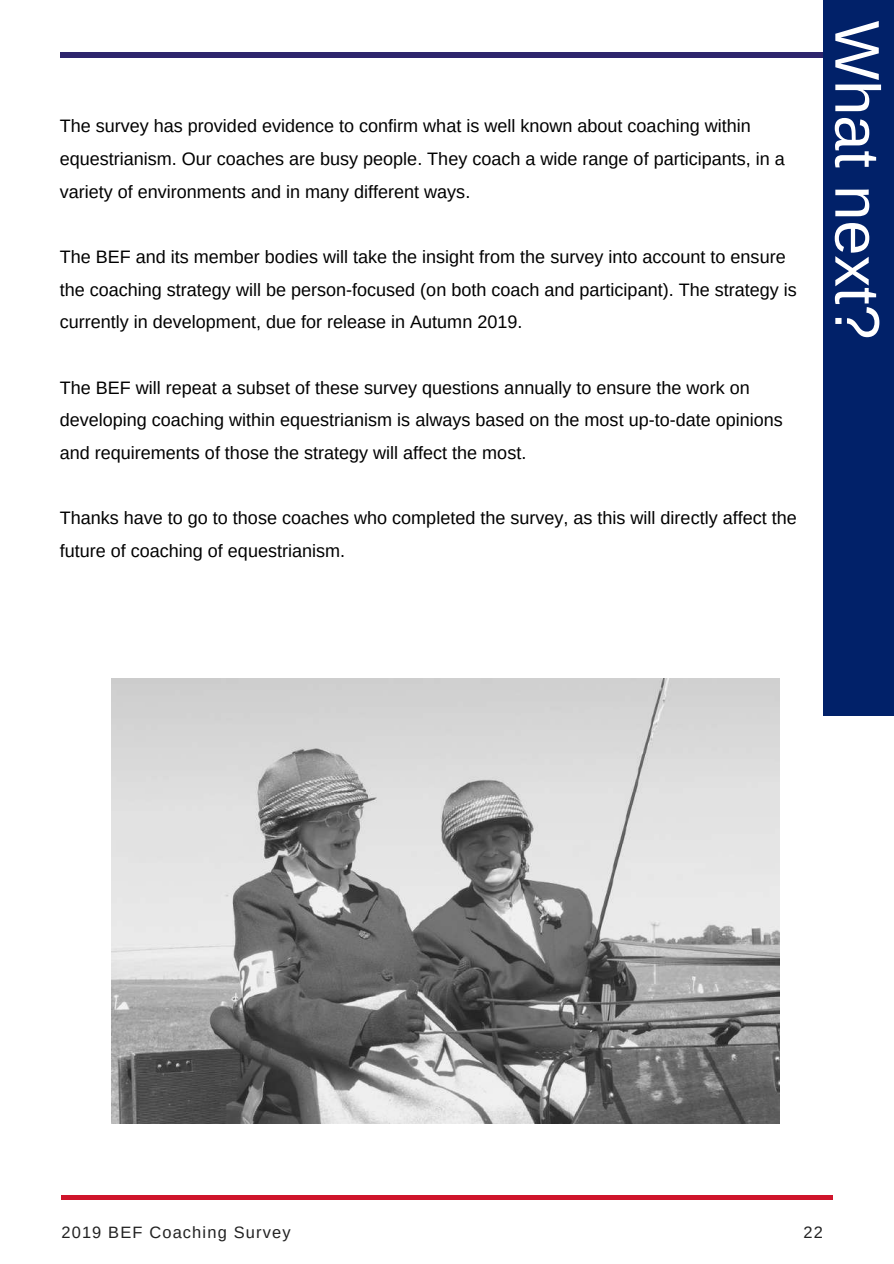
<style>
.page{position:relative;width:894px;height:1264px;background:#fff}
.page>*{position:absolute;margin:0;border:0;box-sizing:border-box;transform-origin:0 0}
.t1{font:63px "Arimo";color:#fff}
.t2{font:18px/32.7px "Arimo";color:#000}
.t3{font:16.35px "Arimo";letter-spacing:.07em;color:#222}
</style>
<div class="page">
<hr style="left:60px;top:53px;width:771px;height:4px;background:#2e266d">
<hr style="left:61px;top:1195px;width:772px;height:4px;background:#cf142b">
<img style="left:111px;top:678px;width:668px;height:444px">
<div style="left:823px;top:0;width:70px;height:715px;background:#012169"></div>
<p class="t2" style="left:60px;top:110px;width:726px">The survey has provided evidence to confirm what is well known about coaching within equestrianism. Our coaches are busy people. They coach a wide range of participants, in a variety of environments and in many different ways.</p>
<p class="t2" style="left:60px;top:240px;width:738px">The BEF and its member bodies will take the insight from the survey into account to ensure the coaching strategy will be person-focused (on both coach and participant). The strategy is currently in development, due for release in Autumn 2019.</p>
<p class="t2" style="left:60px;top:371px;width:724px">The BEF will repeat a subset of these survey questions annually to ensure the work on developing coaching within equestrianism is always based on the most up-to-date opinions and requirements of those the strategy will affect the most.</p>
<p class="t2" style="left:60px;top:502px;width:738px">Thanks have to go to those coaches who completed the survey, as this will directly affect the future of coaching of equestrianism.</p>
<h1 class="t1" style="left:892px;top:21px;width:320px;rotate:90deg">What next?</h1>
<p class="t3" style="left:61px;top:1222px;width:230px">2019 BEF Coaching Survey</p>
<p class="t3" style="left:803px;top:1222px;width:21px">22</p>
</div>
